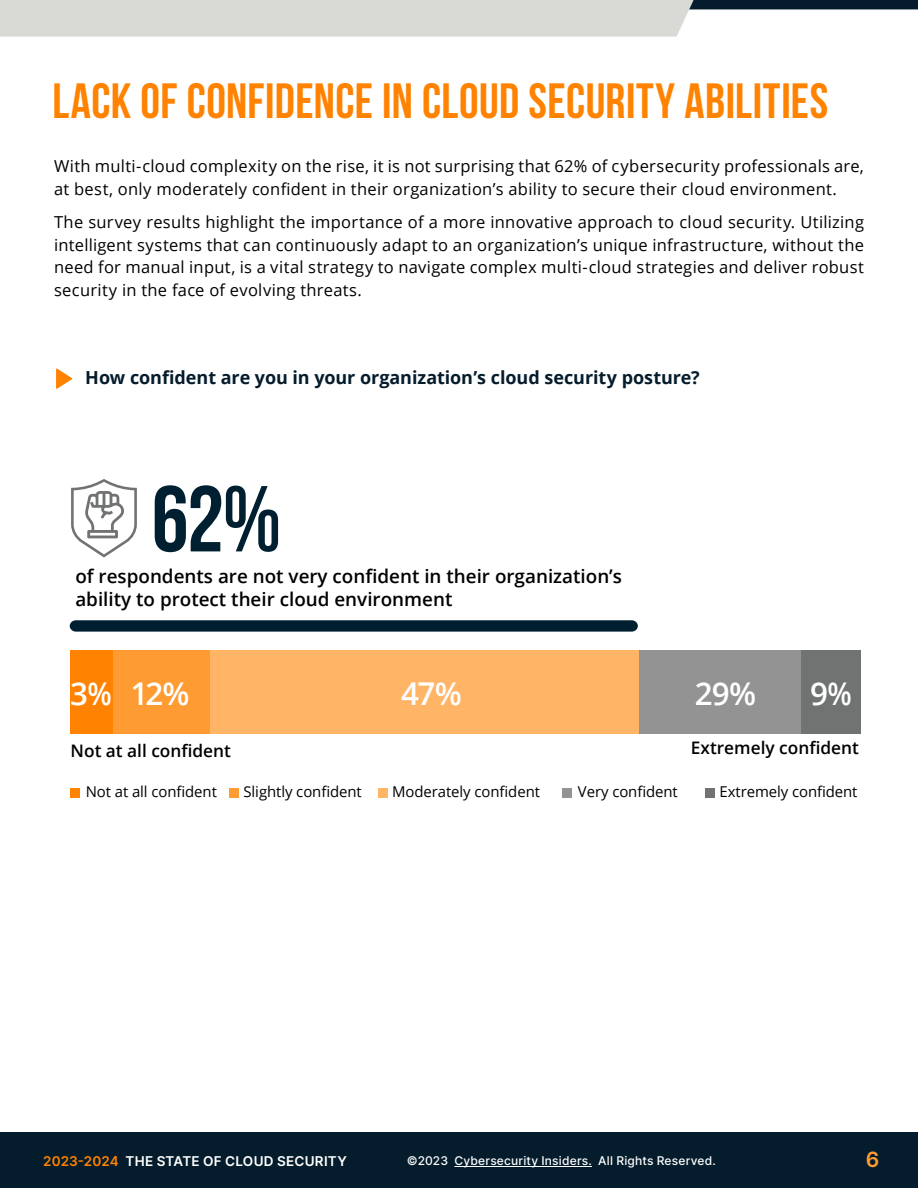
<style>
.page{position:relative;width:918px;height:1188px;background:#fff}
.page>*{position:absolute;margin:0;border:0;box-sizing:border-box;transform-origin:0 0}
.t1{font:93.45px "Bebas Neue";color:#002032}
.t2{font:49.5px "Bebas Neue";letter-spacing:.01em;color:#ff8200}
.t3{font:600 31.35px "Open Sans";color:#fff}
.t4{font:600 21px "Inter";color:#ff9b33}
.t5{font:600 18.9px/23.5px "Open Sans";color:#000}
.t6{font:700 18px "Open Sans";letter-spacing:-.005em;color:#051c2c}
.t7{font:600 17.25px "Open Sans";color:#000}
.t8{font:16.5px/22.5px "Open Sans";letter-spacing:.015em;color:#000}
.t9{font:14.85px "Open Sans";letter-spacing:-.005em;color:#000}
.t10{font:600 13.5px "Inter";letter-spacing:.01em;color:#fff}
.t11{font:500 12px "Inter";letter-spacing:.02em;color:#fff}
.s1{color:#ff8200}
</style>
<div class="page">
<div style="left:0;top:1132px;width:918px;height:56px;background:#051c2c"></div>
<hr style="left:454px;top:1166px;width:138px;height:1px;background:#fff">
<svg style="left:0;top:0;width:918px;height:37px"></svg>
<svg style="left:56px;top:368px;width:16px;height:21px"></svg>
<div style="left:705px;top:788px;width:10px;height:9px;background:#707372"></div>
<div style="left:563px;top:788px;width:9px;height:9px;background:#939393"></div>
<div style="left:230px;top:788px;width:9px;height:9px;background:#ff9b33"></div>
<div style="left:71px;top:788px;width:9px;height:9px;background:#ff8200"></div>
<div style="left:378px;top:788px;width:10px;height:9px;background:#ffb466"></div>
<div style="left:70px;top:650px;width:42px;height:84px;background:#ff8200"></div>
<div style="left:112px;top:650px;width:98px;height:84px;background:#ff9b33"></div>
<div style="left:210px;top:650px;width:430px;height:84px;background:#ffb466"></div>
<div style="left:640px;top:650px;width:161px;height:84px;background:#939393"></div>
<div style="left:801px;top:650px;width:60px;height:84px;background:#707372"></div>
<svg style="left:71px;top:479px;width:66px;height:78px"></svg>
<svg style="left:70px;top:620px;width:568px;height:12px;background:#0f2d3e"></svg>
<h2 class="t2" style="left:52px;top:74px;width:777px">LACK OF CONFIDENCE IN CLOUD SECURITY Abilities</h2>
<p class="t8" style="left:54px;top:155px;width:812px">With multi-cloud complexity on the rise, it is not surprising that 62% of cybersecurity professionals are, at best, only moderately confident in their organization’s ability to secure their cloud environment.</p>
<p class="t8" style="left:54px;top:211px;width:812px;text-align:justify">The survey results highlight the importance of a more innovative approach to cloud security. Utilizing intelligent systems that can continuously adapt to an organization’s unique infrastructure, without the need for manual input, is a vital strategy to navigate complex multi-cloud strategies and deliver robust security in the face of evolving threats.</p>
<p class="t6" style="left:85px;top:365px;width:616px">How confident are you in your organization’s cloud security posture?</p>
<h1 class="t1" style="left:152px;top:468px;width:131px">62%</h1>
<p class="t5" style="left:75px;top:564px;width:548px">of respondents are not very confident in their organization’s ability to protect their cloud environment</p>
<h3 class="t3" style="left:70px;top:672px;width:121px">3% 12%</h3>
<h3 class="t3" style="left:401px;top:672px;width:62px">47%</h3>
<h3 class="t3" style="left:695px;top:672px;width:63px">29%</h3>
<h3 class="t3" style="left:810px;top:672px;width:43px">9%</h3>
<p class="t7" style="left:71px;top:739px;width:162px">Not at all confident</p>
<p class="t7" style="left:691px;top:736px;width:169px">Extremely confident</p>
<p class="t9" style="left:86px;top:782px;width:133px">Not at all confident</p>
<p class="t9" style="left:243px;top:782px;width:120px">Slightly confident</p>
<p class="t9" style="left:392px;top:782px;width:149px">Moderately confident</p>
<p class="t9" style="left:578px;top:782px;width:101px">Very confident</p>
<p class="t9" style="left:720px;top:782px;width:139px">Extremely confident</p>
<p class="t10" style="left:43px;top:1151px;width:305px"><span class="s1">2023-2024</span> THE STATE OF CLOUD SECURITY</p>
<p class="t11" style="left:407px;top:1151px;width:310px">©2023 Cybersecurity Insiders. All Rights Reserved.</p>
<p class="t4" style="left:866px;top:1144px;width:15px">6</p>
</div>
